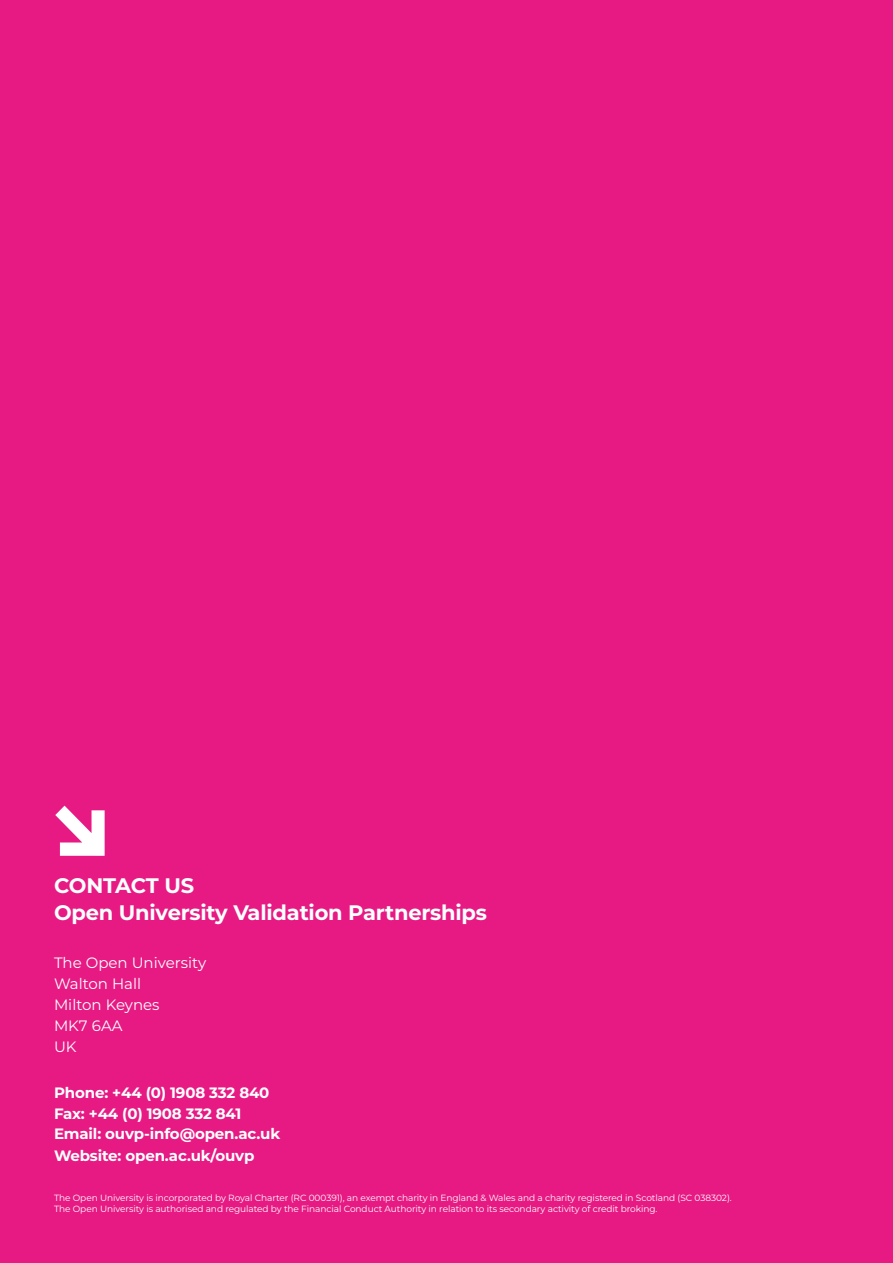
<style>
.page{position:relative;width:893px;height:1263px;background:#e71a84}
.page>*{position:absolute;margin:0;border:0;box-sizing:border-box;transform-origin:0 0}
.t1{font:700 21px/27px "Montserrat";letter-spacing:-.01em;color:#fff}
.t2{font:700 15px/20.7px "Montserrat";letter-spacing:-.01em;color:#fff}
.t3{font:15px/21.1px "Montserrat";color:#fff}
.t4{font:9px/11.2px "Montserrat";letter-spacing:-.005em;color:#fff}
</style>
<div class="page">
<svg style="left:55px;top:806px;width:50px;height:50px"></svg>
<h1 class="t1" style="left:54px;top:871px;width:435px">CONTACT US<br>Open University Validation Partnerships</h1>
<h2 class="t3" style="left:54px;top:951px;width:154px">The Open University<br>Walton Hall<br>Milton Keynes<br>MK7 6AA<br>UK</h2>
<h2 class="t2" style="left:54px;top:1082px;width:228px">Phone: +44 (0) 1908 332 840<br>Fax: +44 (0) 1908 332 841<br>Email: ouvp-info@open.ac.uk<br>Website: open.ac.uk/ouvp</h2>
<p class="t4" style="left:54px;top:1192px;width:679px">The Open University is incorporated by Royal Charter (RC 000391), an exempt charity in England &amp; Wales and a charity registered in Scotland (SC 038302).<br>The Open University is authorised and regulated by the Financial Conduct Authority in relation to its secondary activity of credit broking.</p>
</div>
